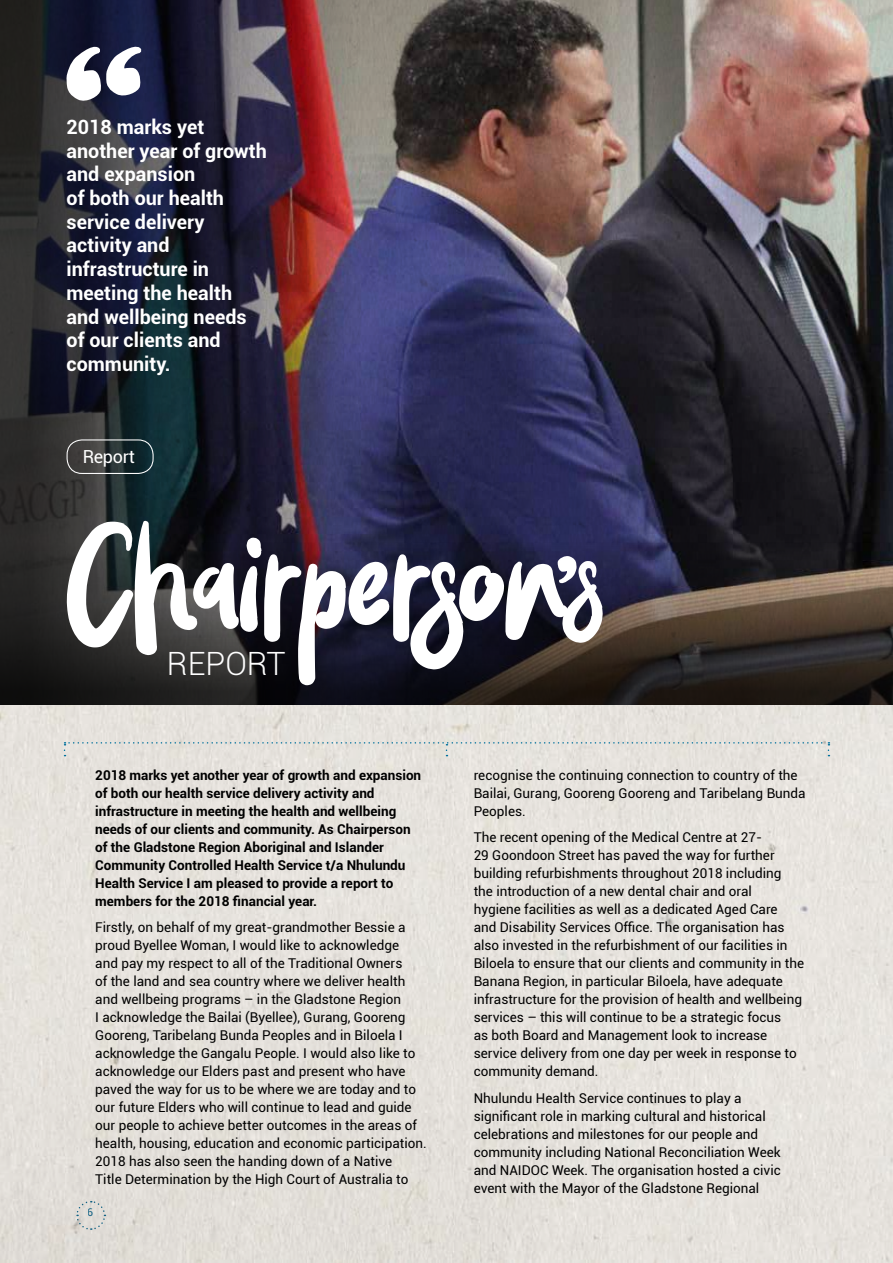
<style>
.page{position:relative;width:893px;height:1263px;background:#fff}
.page>*{position:absolute;margin:0;border:0;box-sizing:border-box;transform-origin:0 0}
.t1{font:125.25px "Wowi Typeface";color:#fff}
.t2{font:300 32.1px "Roboto";color:#fff}
.t3{font:700 19.8px/23.7px "Roboto";color:#fff}
.t4{font:18px "Roboto";letter-spacing:-.02em;color:#fff}
.t5{font:13.5px/18px "Roboto";color:#000}
.t6{font:700 13.5px/18px "Roboto";color:#000}
.t7{font:10.65px "Roboto";color:#15729e}
.s1{font-size:95.25px}
</style>
<div class="page">
<div style="left:0;top:705px;width:893px;height:558px;background:#e5e2dc"></div>
<img style="left:388px;top:0;width:505px;height:527px">
<svg style="left:388px;top:527px;width:505px;height:178px;background:#2c272d"></svg>
<svg style="left:0;top:0;width:388px;height:705px;background:#322c38"></svg>
<svg style="left:64px;top:742px;width:765px;height:14px;background:#dfdfda"></svg>
<svg style="left:64px;top:41px;width:80px;height:65px"></svg>
<svg style="left:557px;top:338px;width:21px;height:249px;background:#3f416e"></svg>
<div style="left:67px;top:439px;width:87px;height:35px;border:1px solid #fff;border-radius:15px"></div>
<svg style="left:76px;top:1200px;width:30px;height:30px"></svg>
<h3 class="t3" style="left:67px;top:114px;width:202px">2018 marks yet another year of growth and expansion<br>of both our health service delivery activity and infrastructure in meeting the health and wellbeing needs of our clients and community.</h3>
<h3 class="t4" style="left:83px;top:444px;width:54px">Report</h3>
<h1 class="t1" style="left:67px;top:504px;width:536px">Chairperson <span class="s1">s</span></h1>
<h2 class="t2" style="left:167px;top:641px;width:120px">REPORT</h2>
<p class="t6" style="left:95px;top:766px;width:327px">2018 marks yet another year of growth and expansion of both our health service delivery activity and infrastructure in meeting the health and wellbeing needs of our clients and community. As Chairperson of the Gladstone Region Aboriginal and Islander Community Controlled Health Service t/a Nhulundu Health Service I am pleased to provide a report to members for the 2018 financial year.</p>
<p class="t5" style="left:95px;top:918px;width:333px">Firstly, on behalf of my great-grandmother Bessie a proud Byellee Woman, I would like to acknowledge<br>and pay my respect to all of the Traditional Owners<br>of the land and sea country where we deliver health and wellbeing programs – in the Gladstone Region<br>I acknowledge the Bailai (Byellee), Gurang, Gooreng Gooreng, Taribelang Bunda Peoples and in Biloela I acknowledge the Gangalu People. I would also like to acknowledge our Elders past and present who have paved the way for us to be where we are today and to our future Elders who will continue to lead and guide our people to achieve better outcomes in the areas of health, housing, education and economic participation.<br>2018 has also seen the handing down of a Native<br>Title Determination by the High Court of Australia to</p>
<p class="t7" style="left:88px;top:1205px;width:8px">6</p>
<p class="t5" style="left:474px;top:765px;width:333px">recognise the continuing connection to country of the<br>Bailai, Gurang, Gooreng Gooreng and Taribelang Bunda<br>Peoples.</p>
<p class="t5" style="left:474px;top:828px;width:332px">The recent opening of the Medical Centre at 27-<br>29 Goondoon Street has paved the way for further building refurbishments throughout 2018 including<br>the introduction of a new dental chair and oral<br>hygiene facilities as well as a dedicated Aged Care<br>and Disability Services Office. The organisation has also invested in the refurbishment of our facilities in Biloela to ensure that our clients and community in the Banana Region, in particular Biloela, have adequate infrastructure for the provision of health and wellbeing services – this will continue to be a strategic focus<br>as both Board and Management look to increase service delivery from one day per week in response to community demand.</p>
<p class="t5" style="left:474px;top:1088px;width:309px">Nhulundu Health Service continues to play a significant role in marking cultural and historical celebrations and milestones for our people and community including National Reconciliation Week and NAIDOC Week. The organisation hosted a civic event with the Mayor of the Gladstone Regional</p>
</div>
